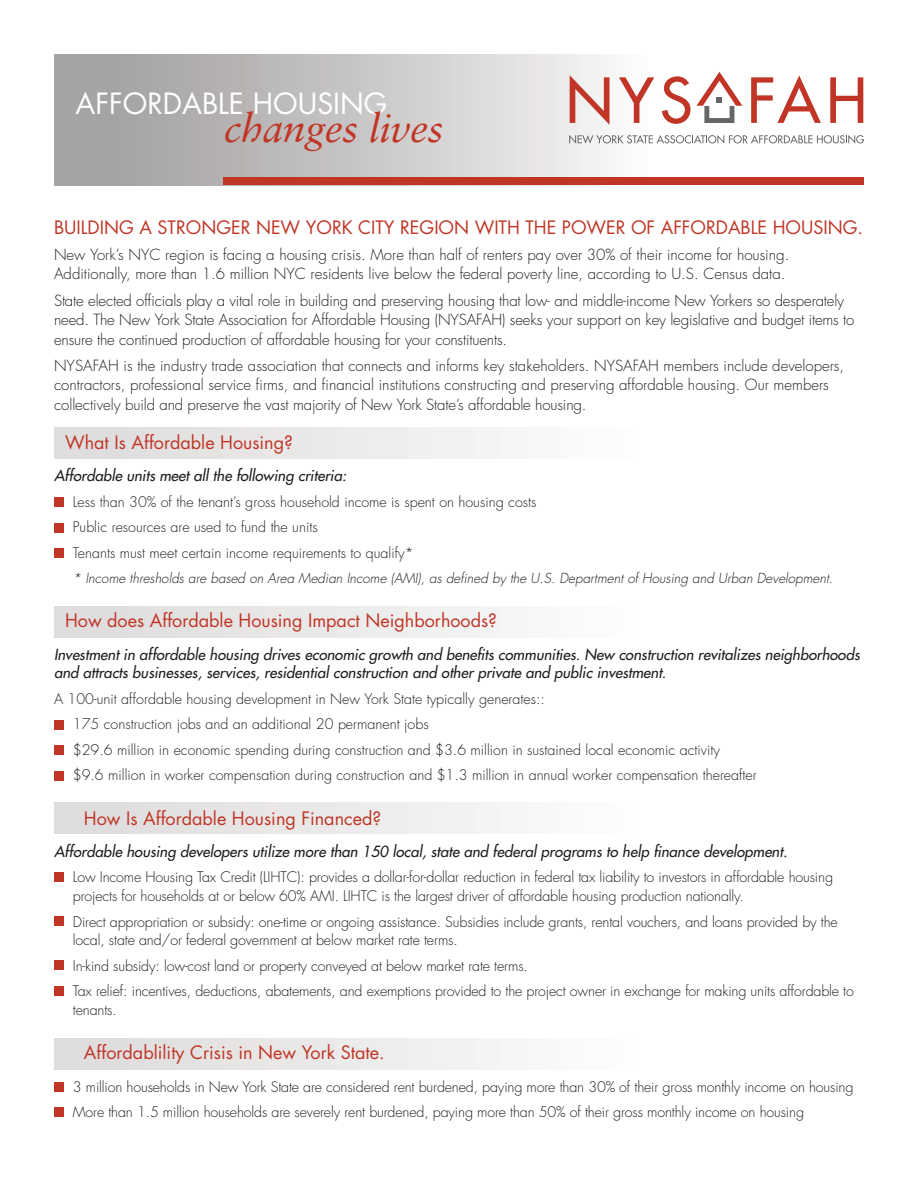
<style>
.page{position:relative;width:918px;height:1188px;background:#fff}
.page>*{position:absolute;margin:0;border:0;box-sizing:border-box;transform-origin:0 0}
.t1{font:italic 40.5px "Sabon";letter-spacing:-.01em;color:#c03526}
.t2{font:28.5px "Futura";color:#fff}
.t3{font:18px "Futura";color:#c03526}
.t4{font:300 15px/19.5px "Futura";color:#231f20}
.t5{font:italic 15px/18.8px "Futura";color:#231f20}
.t6{font:300 14.25px/25.5px "Futura";letter-spacing:-.01em;color:#231f20}
.t7{font:italic 300 13.5px "Futura";color:#231f20}
</style>
<div class="page">
<div style="left:54px;top:428px;width:810px;height:30px;background:linear-gradient(to right,#dedcdc,#fff)"></div>
<div style="left:54px;top:606px;width:810px;height:31px;background:linear-gradient(to right,#dedcdc,#fff)"></div>
<div style="left:54px;top:802px;width:810px;height:31px;background:linear-gradient(to right,#dedcdc,#fff)"></div>
<div style="left:54px;top:1039px;width:810px;height:31px;background:linear-gradient(to right,#dedcdc,#fff)"></div>
<div style="left:54px;top:54px;width:810px;height:131px;background:linear-gradient(to right,#a09d9c,#fff)"></div>
<svg style="left:570px;top:75px;width:40px;height:50px"></svg>
<svg style="left:619px;top:77px;width:35px;height:46px"></svg>
<svg style="left:751px;top:75px;width:70px;height:48px"></svg>
<svg style="left:830px;top:77px;width:33px;height:46px"></svg>
<svg style="left:569px;top:135px;width:295px;height:9px"></svg>
<svg style="left:662px;top:72px;width:80px;height:52px"></svg>
<div style="left:223px;top:177px;width:641px;height:8px;background:#c03526"></div>
<div style="left:54px;top:497px;width:9px;height:9px;background:#c03526"></div>
<div style="left:54px;top:720px;width:9px;height:9px;background:#c03526"></div>
<div style="left:54px;top:872px;width:9px;height:9px;background:#c03526"></div>
<div style="left:54px;top:523px;width:9px;height:9px;background:#c03526"></div>
<div style="left:54px;top:746px;width:9px;height:9px;background:#c03526"></div>
<div style="left:54px;top:917px;width:9px;height:9px;background:#c03526"></div>
<div style="left:54px;top:548px;width:9px;height:9px;background:#c03526"></div>
<div style="left:54px;top:771px;width:9px;height:9px;background:#c03526"></div>
<div style="left:54px;top:961px;width:9px;height:9px;background:#c03526"></div>
<div style="left:54px;top:1082px;width:9px;height:9px;background:#c03526"></div>
<div style="left:54px;top:986px;width:9px;height:9px;background:#c03526"></div>
<div style="left:54px;top:1108px;width:9px;height:9px;background:#c03526"></div>
<h2 class="t2" style="left:76px;top:84px;width:313px">AFFORDABLE HOUSING</h2>
<h1 class="t1" style="left:223px;top:105px;width:222px">changes lives</h1>
<p class="t3" style="left:54px;top:215px;width:811px">BUILDING A STRONGER NEW YORK CITY REGION WITH THE POWER OF AFFORDABLE HOUSING.</p>
<p class="t4" style="left:54px;top:245px;width:737px">New York’s NYC region is facing a housing crisis. More than half of renters pay over 30% of their income for housing.<br>Additionally, more than 1.6 million NYC residents live below the federal poverty line, according to U.S. Census data.</p>
<p class="t4" style="left:54px;top:291px;width:802px">State elected officials play a vital role in building and preserving housing that low- and middle-income New Yorkers so desperately need. The New York State Association for Affordable Housing (NYSAFAH) seeks your support on key legislative and budget items to ensure the continued production of affordable housing for your constituents.</p>
<p class="t4" style="left:54px;top:356px;width:792px">NYSAFAH is the industry trade association that connects and informs key stakeholders. NYSAFAH members include developers, contractors, professional service firms, and financial institutions constructing and preserving affordable housing. Our members collectively build and preserve the vast majority of New York State’s affordable housing.</p>
<p class="t3" style="left:65px;top:430px;width:229px">What Is Affordable Housing?</p>
<p class="t5" style="left:54px;top:466px;width:294px">Affordable units meet all the following criteria:</p>
<p class="t6" style="left:73px;top:489px;width:465px">Less than 30% of the tenant’s gross household income is spent on housing costs<br>Public resources are used to fund the units<br>Tenants must meet certain income requirements to qualify*</p>
<p class="t7" style="left:73px;top:570px;width:762px">* Income thresholds are based on Area Median Income (AMI), as defined by the U.S. Department of Housing and Urban Development.</p>
<p class="t3" style="left:65px;top:608px;width:434px">How does Affordable Housing Impact Neighborhoods?</p>
<p class="t5" style="left:54px;top:645px;width:807px">Investment in affordable housing drives economic growth and benefits communities. New construction revitalizes neighborhoods and attracts businesses, services, residential construction and other private and public investment.</p>
<p class="t6" style="left:73px;top:686px;width:685px;text-indent:-19px">A 100-unit affordable housing development in New York State typically generates::<br>175 construction jobs and an additional 20 permanent jobs<br>$29.6 million in economic spending during construction and $3.6 million in sustained local economic activity<br>$9.6 million in worker compensation during construction and $1.3 million in annual worker compensation thereafter</p>
<p class="t3" style="left:84px;top:806px;width:299px">How Is Affordable Housing Financed?</p>
<p class="t5" style="left:54px;top:842px;width:735px">Affordable housing developers utilize more than 150 local, state and federal programs to help finance development.</p>
<p class="t6" style="left:73px;top:868px;width:762px;line-height:18.8px">Low Income Housing Tax Credit (LIHTC): provides a dollar-for-dollar reduction in federal tax liability to investors in affordable housing projects for households at or below 60% AMI. LIHTC is the largest driver of affordable housing production nationally.</p>
<p class="t6" style="left:73px;top:912px;width:766px;line-height:18.8px">Direct appropriation or subsidy: one-time or ongoing assistance. Subsidies include grants, rental vouchers, and loans provided by the local, state and/or federal government at below market rate terms.</p>
<p class="t6" style="left:73px;top:953px;width:783px">In-kind subsidy: low-cost land or property conveyed at below market rate terms.<br>Tax relief: incentives, deductions, abatements, and exemptions provided to the project owner in exchange for making units affordable to</p>
<p class="t6" style="left:73px;top:997px;width:45px">tenants.</p>
<p class="t3" style="left:84px;top:1040px;width:302px">Affordablility Crisis in New York State.</p>
<p class="t6" style="left:73px;top:1074px;width:782px">3 million households in New York State are considered rent burdened, paying more than 30% of their gross monthly income on housing<br>More than 1.5 million households are severely rent burdened, paying more than 50% of their gross monthly income on housing</p>
</div>
